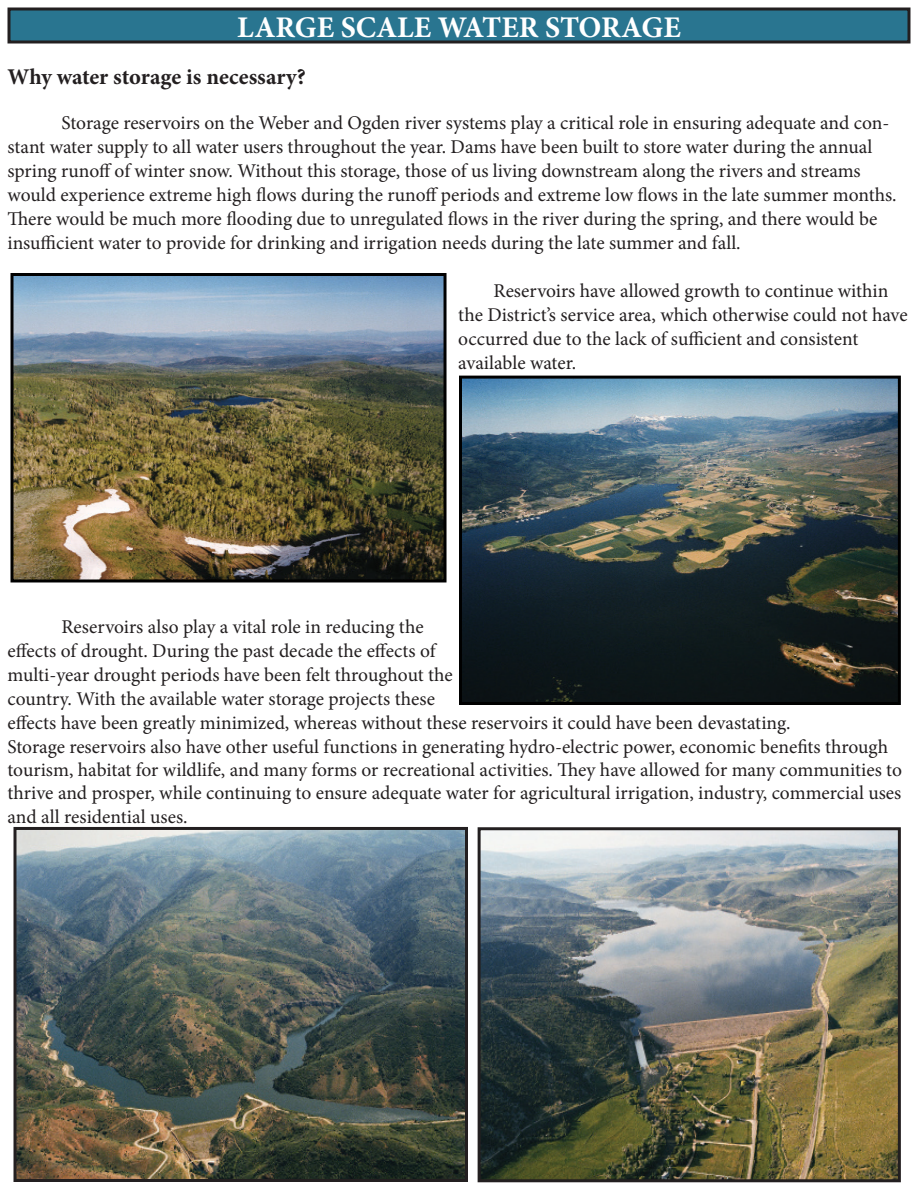
<style>
.page{position:relative;width:918px;height:1188px;background:#fff}
.page>*{position:absolute;margin:0;border:0;box-sizing:border-box;transform-origin:0 0}
.t1{font:700 30px "Minion Pro";color:#fff}
.t2{font:700 22.5px "Minion Pro";color:#231f20}
.t3{font:19.5px/24px "Minion Pro";color:#231f20}
</style>
<div class="page">
<div style="left:9px;top:9px;width:900px;height:33px;background:#297590"></div>
<div style="left:8px;top:8px;width:902px;height:36px;border:3px solid #231f20"></div>
<img style="left:482px;top:831px;width:415px;height:347px">
<div style="left:478px;top:827px;width:423px;height:355px;border:3px solid #231f20"></div>
<img style="left:463px;top:380px;width:434px;height:321px">
<div style="left:459px;top:376px;width:442px;height:329px;border:3px solid #000"></div>
<img style="left:14px;top:277px;width:429px;height:301px">
<div style="left:10px;top:273px;width:437px;height:309px;border:3px solid #000"></div>
<img style="left:18px;top:831px;width:446px;height:347px">
<div style="left:14px;top:827px;width:454px;height:355px;border:3px solid #231f20"></div>
<h1 class="t1" style="left:237px;top:6px;width:445px">LARGE SCALE WATER STORAGE</h1>
<p class="t2" style="left:8px;top:61px;width:300px">Why water storage is necessary?</p>
<p class="t3" style="left:8px;top:111px;width:891px;text-indent:54px">Storage reservoirs on the Weber and Ogden river systems play a critical role in ensuring adequate and con&shy;stant water supply to all water users throughout the year. Dams have been built to store water during the annual spring runoff of winter snow. Without this storage, those of us living downstream along the rivers and streams would experience extreme high flows during the runoff periods and extreme low flows in the late summer months.<br>There would be much more flooding due to unregulated flows in the river during the spring, and there would be insufficient water to provide for drinking and irrigation needs during the late summer and fall.</p>
<p class="t3" style="left:458px;top:279px;width:451px;text-indent:35px">Reservoirs have allowed growth to continue within the District’s service area, which otherwise could not have occurred due to the lack of sufficient and consistent available water.</p>
<p class="t3" style="left:8px;top:615px;width:896px;text-indent:54px">Reservoirs also play a vital role in reducing the<br>effects of drought. During the past decade the effects of<br>multi-year drought periods have been felt throughout the<br>country. With the available water storage projects these<br>effects have been greatly minimized, whereas without these reservoirs it could have been devastating.<br>Storage reservoirs also have other useful functions in generating hydro-electric power, economic benefits through tourism, habitat for wildlife, and many forms or recreational activities. They have allowed for many communities to thrive and prosper, while continuing to ensure adequate water for agricultural irrigation, industry, commercial uses and all residential uses.</p>
</div>
